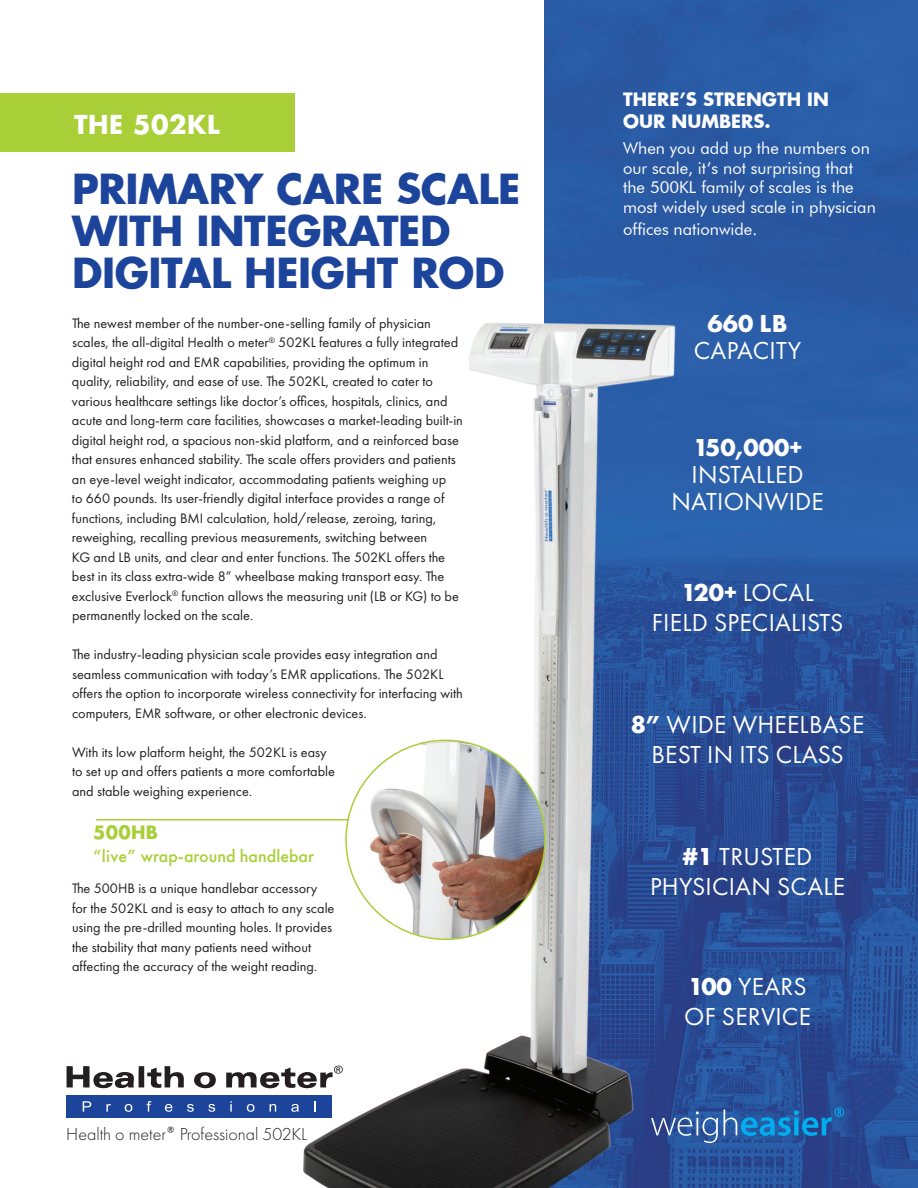
<style>
.page{position:relative;width:918px;height:1188px;background:#fff}
.page>*{position:absolute;margin:0;border:0;box-sizing:border-box;transform-origin:0 0}
.t1{font:700 40.5px/42px "Futura";letter-spacing:-.01em;color:#1d449b}
.t2{font:25.5px/30px "Futura PT";letter-spacing:.01em;color:#fff;text-align:center}
.t3{font:700 25.5px "Futura PT";color:#fff}
.t4{font:700 25.5px "Futura";letter-spacing:.02em;color:#fff}
.t5{font:300 18px "Futura PT";color:#231f20}
.t6{font:700 18px/21.6px "Futura";color:#fff}
.t7{font:500 18px "Futura PT";color:#a9cf38}
.t8{font:700 18px "Futura";letter-spacing:.02em;color:#a9cf38}
.t9{font:16.5px/19.8px "Futura BT";color:#fff}
.t10{font:14.25px/19.5px "Futura PT";color:#231f20}
.s1{font-weight:700}
</style>
<div class="page">
<img style="left:544px;top:0;width:374px;height:1188px">
<div style="left:0;top:94px;width:294px;height:58px;background:#a9cf38"></div>
<hr style="left:96px;top:819px;width:281px;height:1px;background:#a9cf38">
<svg style="left:67px;top:1066px;width:149px;height:23px"></svg>
<svg style="left:226px;top:1072px;width:44px;height:17px"></svg>
<div style="left:67px;top:1095px;width:265px;height:23px;background:#1d449b"></div>
<svg style="left:83px;top:1101px;width:8px;height:11px"></svg>
<svg style="left:106px;top:1104px;width:5px;height:8px"></svg>
<svg style="left:125px;top:1104px;width:7px;height:8px"></svg>
<svg style="left:147px;top:1101px;width:4px;height:11px"></svg>
<svg style="left:165px;top:1104px;width:7px;height:8px"></svg>
<svg style="left:187px;top:1104px;width:7px;height:8px"></svg>
<svg style="left:208px;top:1104px;width:7px;height:8px"></svg>
<svg style="left:230px;top:1101px;width:2px;height:11px"></svg>
<svg style="left:247px;top:1104px;width:7px;height:8px"></svg>
<svg style="left:813px;top:1107px;width:31px;height:36px"></svg>
<img style="left:270px;top:295px;width:543px;height:893px">
<img style="left:346px;top:740px;width:199px;height:199px;border-radius:99px">
<h2 class="t4" style="left:74px;top:106px;width:147px">THE 502KL</h2>
<h1 class="t1" style="left:72px;top:167px;width:450px">PRIMARY CARE SCALE<br>WITH INTEGRATED<br>DIGITAL HEIGHT ROD</h1>
<p class="t10" style="left:72px;top:313px;width:393px">The newest member of the number-one-selling family of physician scales, the all-digital Health o meter<sup>®</sup> 502KL features a fully integrated digital height rod and EMR capabilities, providing the optimum in quality, reliability, and ease of use. The 502KL, created to cater to various healthcare settings like doctor’s offices, hospitals, clinics, and acute and long-term care facilities, showcases a market-leading built-in digital height rod, a spacious non-skid platform, and a reinforced base that ensures enhanced stability. The scale offers providers and patients an eye-level weight indicator, accommodating patients weighing up<br>to 660 pounds. Its user-friendly digital interface provides a range of functions, including BMI calculation, hold/release, zeroing, taring, reweighing, recalling previous measurements, switching between<br>KG and LB units, and clear and enter functions. The 502KL offers the best in its class extra-wide 8” wheelbase making transport easy. The exclusive Everlock<sup>®</sup> function allows the measuring unit (LB or KG) to be permanently locked on the scale.</p>
<p class="t10" style="left:72px;top:645px;width:392px">The industry-leading physician scale provides easy integration and seamless communication with today’s EMR applications. The 502KL offers the option to incorporate wireless connectivity for interfacing with computers, EMR software, or other electronic devices.</p>
<p class="t10" style="left:72px;top:742px;width:265px">With its low platform height, the 502KL is easy to set up and offers patients a more comfortable and stable weighing experience.</p>
<p class="t8" style="left:93px;top:820px;width:67px">500HB</p>
<p class="t7" style="left:93px;top:845px;width:223px">“live” wrap-around handlebar</p>
<p class="t10" style="left:72px;top:879px;width:264px">The 500HB is a unique handlebar accessory for the 502KL and is easy to attach to any scale using the pre-drilled mounting holes. It provides the stability that many patients need without affecting the accuracy of the weight reading.</p>
<p class="t5" style="left:66px;top:1123px;width:242px">Health o meter<sup>®</sup> Professional 502KL</p>
<p class="t6" style="left:623px;top:88px;width:207px">THERE’S STRENGTH IN<br>OUR NUMBERS.</p>
<p class="t9" style="left:623px;top:138px;width:254px">When you add up the numbers on our scale, it’s not surprising that the 500KL family of scales is the most widely used scale in physician</p>
<p class="t9" style="left:623px;top:219px;width:136px">offices nationwide.</p>
<h2 class="t3" style="left:708px;top:307px;width:81px">660 LB</h2>
<h2 class="t2" style="left:694px;top:336px;width:109px">CAPACITY</h2>
<h2 class="t3" style="left:693px;top:431px;width:111px">150,000+</h2>
<h2 class="t2" style="left:671px;top:461px;width:154px;line-height:27px">INSTALLED<br>NATIONWIDE</h2>
<h2 class="t2" style="left:652px;top:577px;width:193px"><span class="s1">120+</span> LOCAL<br>FIELD SPECIALISTS</h2>
<h2 class="t2" style="left:631px;top:709px;width:235px"><span class="s1">8”</span> WIDE WHEELBASE<br>BEST IN ITS CLASS</h2>
<h2 class="t2" style="left:650px;top:842px;width:197px"><span class="s1">#1</span> TRUSTED<br>PHYSICIAN SCALE</h2>
<h2 class="t2" style="left:684px;top:972px;width:128px;text-align:left"><span class="s1">100</span> YEARS<br>OF SERVICE</h2>
</div>
